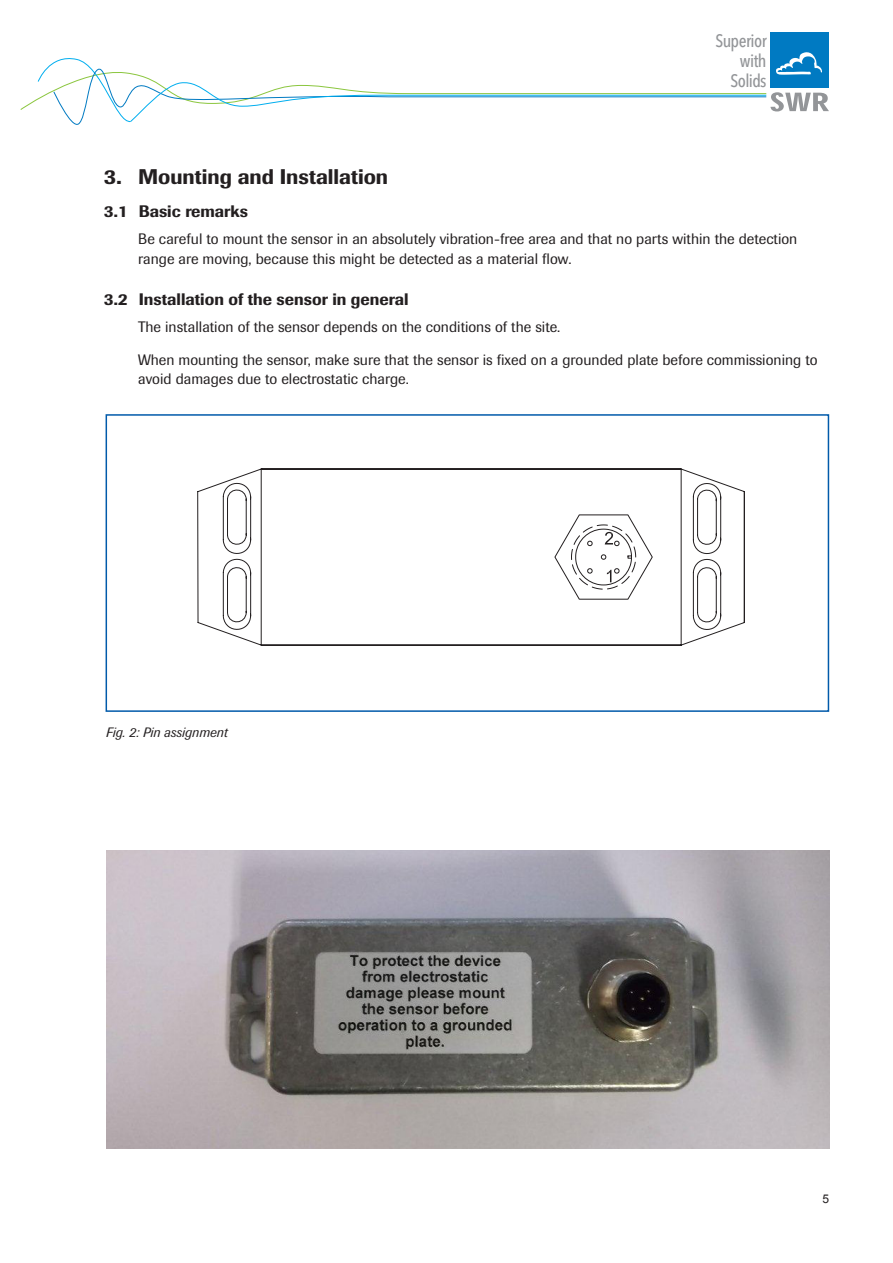
<style>
.page{position:relative;width:893px;height:1263px;background:#fff}
.page>*{position:absolute;margin:0;border:0;box-sizing:border-box;transform-origin:0 0}
.t1{font:500 21px "Imago";color:#231f20}
.t2{font:500 17.85px/20.4px "Avenir Next Condensed";letter-spacing:-.03em;color:#939598;text-align:right}
.t3{font:500 16.5px "Imago";color:#231f20}
.t4{font:15px/19.5px "Imago";color:#231f20}
.t5{font:italic 13.5px "Imago";color:#231f20}
.t6{font:12px "Arial";color:#231f20}
</style>
<div class="page">
<div style="left:770px;top:32px;width:59px;height:56px;background:#007ac2"></div>
<svg style="left:20px;top:52px;width:809px;height:72px"></svg>
<svg style="left:197px;top:469px;width:548px;height:176px"></svg>
<svg style="left:607px;top:570px;width:4px;height:12px"></svg>
<svg style="left:605px;top:532px;width:10px;height:12px"></svg>
<div style="left:106px;top:414px;width:723px;height:298px;border:2px solid #015aaa"></div>
<img style="left:106px;top:850px;width:723px;height:298px">
<p class="t2" style="left:716px;top:30px;width:53px">Superior with<br>Solids</p>
<h1 class="t1" style="left:104px;top:164px;width:285px">3. Mounting and Installation</h1>
<p class="t3" style="left:104px;top:201px;width:145px">3.1 Basic remarks</p>
<p class="t4" style="left:138px;top:229px;width:661px">Be careful to mount the sensor in an absolutely vibration-free area and that no parts within the detection range are moving, because this might be detected as a material flow.</p>
<p class="t3" style="left:104px;top:289px;width:306px">3.2 Installation of the sensor in general</p>
<p class="t4" style="left:138px;top:317px;width:424px">The installation of the sensor depends on the conditions of the site.</p>
<p class="t4" style="left:138px;top:350px;width:681px">When mounting the sensor, make sure that the sensor is fixed on a grounded plate before commissioning to avoid damages due to electrostatic charge.</p>
<p class="t5" style="left:106px;top:725px;width:123px">Fig. 2: Pin assignment</p>
<p class="t6" style="left:822px;top:1191px;width:8px">5</p>
</div>
